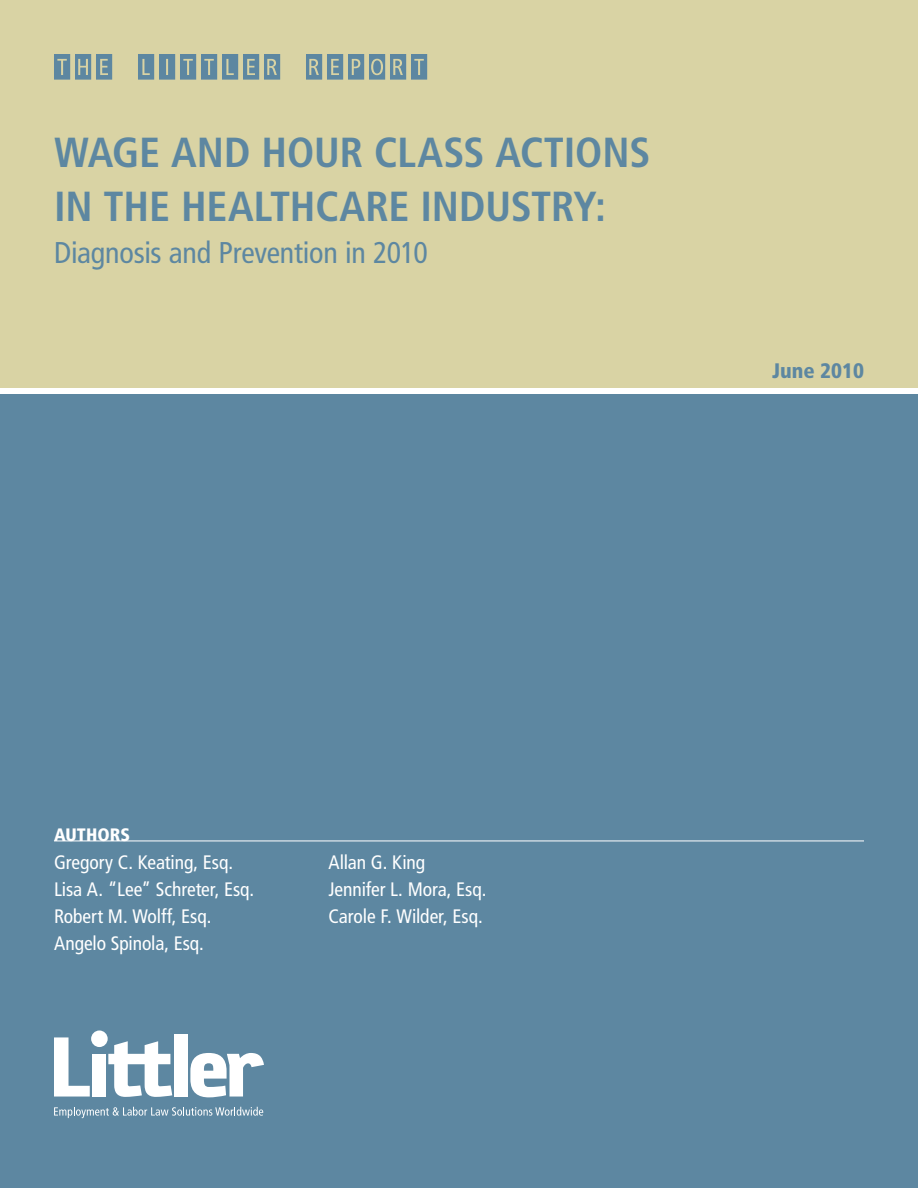
<style>
.page{position:relative;width:918px;height:1188px;background:#fff}
.page>*{position:absolute;margin:0;border:0;box-sizing:border-box;transform-origin:0 0}
.t1{font:700 condensed 42px/54px "Frutiger LT Std";letter-spacing:-.005em;color:#5d87a1}
.t2{font:condensed 30px "Frutiger LT Std";letter-spacing:-.01em;color:#5d87a1}
.t3{font:900 condensed 21px "Frutiger LT Std";color:#5d87a1}
.t4{font:condensed 19.5px/27px "Frutiger LT Std";letter-spacing:-.005em;color:#fff}
.t5{font:900 condensed 18px "Frutiger LT Std";letter-spacing:.005em;color:#fff}
</style>
<div class="page">
<div style="left:0;top:392px;width:918px;height:796px;background:#5d87a1"></div>
<div style="left:0;top:0;width:918px;height:392px;background:#d9d3a4"></div>
<svg style="left:54px;top:1107px;width:209px;height:11px"></svg>
<div style="left:91px;top:1030px;width:17px;height:17px;background:#fff;border-radius:50%"></div>
<div style="left:93px;top:1054px;width:13px;height:43px;background:#fff"></div>
<svg style="left:54px;top:1037px;width:36px;height:60px"></svg>
<div style="left:174px;top:1034px;width:14px;height:63px;background:#fff"></div>
<svg style="left:108px;top:1041px;width:64px;height:56px"></svg>
<svg style="left:190px;top:1053px;width:74px;height:44px"></svg>
<svg style="left:54px;top:54px;width:58px;height:26px"></svg>
<svg style="left:138px;top:54px;width:142px;height:26px"></svg>
<svg style="left:306px;top:54px;width:121px;height:26px"></svg>
<div style="left:0;top:388px;width:918px;height:6px;background:#fff"></div>
<hr style="left:54px;top:841px;width:810px;height:1px;background:#fff">
<h1 class="t1" style="left:54px;top:125px;width:598px">WAGE AND HOUR CLASS ACTIONS<br>IN THE HEALTHCARE INDUSTRY:</h1>
<h2 class="t2" style="left:54px;top:235px;width:375px">Diagnosis and Prevention in 2010</h2>
<p class="t3" style="left:772px;top:358px;width:93px">June 2010</p>
<p class="t5" style="left:54px;top:823px;width:78px">AUTHORS</p>
<p class="t4" style="left:54px;top:848px;width:202px">Gregory C. Keating, Esq.<br>Lisa A. “Lee” Schreter, Esq.<br>Robert M. Wolff, Esq.<br>Angelo Spinola, Esq.</p>
<p class="t4" style="left:329px;top:848px;width:159px">Allan G. King<br>Jennifer L. Mora, Esq.<br>Carole F. Wilder, Esq.</p>
</div>
